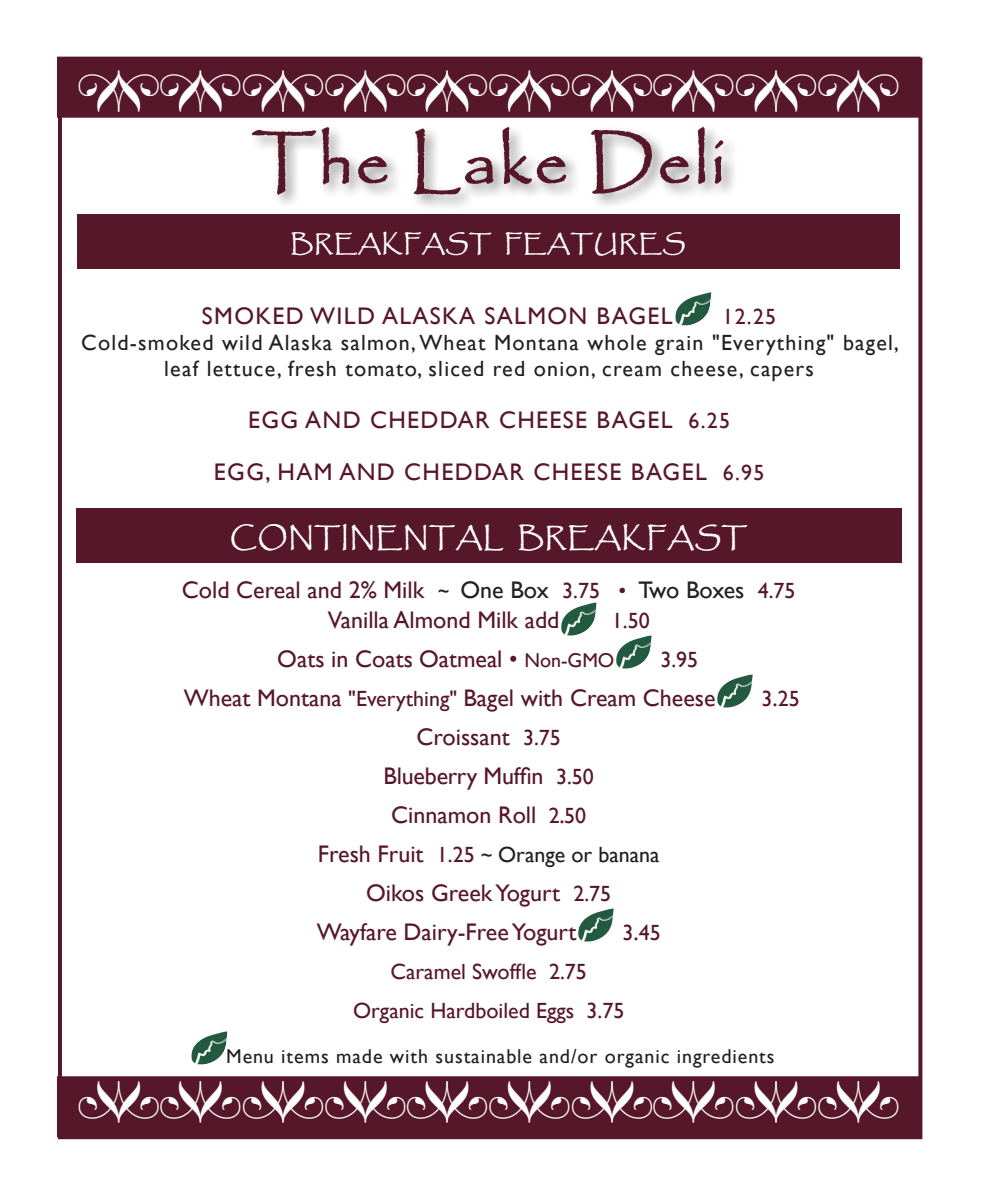
<style>
.page{position:relative;width:1005px;height:1182px;background:#fff}
.page>*{position:absolute;margin:0;border:0;box-sizing:border-box;transform-origin:0 0}
.t1{font:700 80px "Papyrus Custom";letter-spacing:.035em;color:#57172a}
.t2{font:700 32px "Papyrus Custom";letter-spacing:.035em;color:#fff}
.t3{font:700 28px "Papyrus Custom";letter-spacing:.035em;color:#fff}
.t4{font:24px/39px "Gill Sans";color:#57172a}
.t5{font:24px/52px "Gill Sans";letter-spacing:.055em;color:#57172a;text-align:center}
.t6{font:22px/26px "Gill Sans";letter-spacing:.055em;color:#231f20;text-align:center}
.t7{font:22px/39px "Gill Sans";color:#57172a;text-align:center}
.t8{font:20px "Gill Sans";letter-spacing:.045em;color:#231f20}
.s1{font-size:22px}
.s2{font-size:20px;color:#231f20}
.s3{color:#231f20}
.s4{font-size:20px}
.s5{font-size:24px}
.s6{font-size:24px;color:#57172a}
.s7{color:#57172a}
</style>
<div class="page">
<div style="left:58px;top:58px;width:861px;height:59px;background:#57172a"></div>
<div style="left:57px;top:57px;width:863px;height:61px;border:2px solid #57172a"></div>
<div style="left:58px;top:1077px;width:861px;height:59px;background:#57172a"></div>
<div style="left:57px;top:1076px;width:863px;height:61px;border:2px solid #57172a"></div>
<img style="left:675px;top:292px;width:36px;height:33px">
<img style="left:191px;top:1031px;width:36px;height:33px">
<div style="left:248px;top:122px;width:491px;height:89px;background:#231f20;opacity:.5"></div>
<div style="left:77px;top:215px;width:822px;height:54px;background:#57172a"></div>
<div style="left:76px;top:508px;width:825px;height:54px;background:#57172a"></div>
<div style="left:58px;top:58px;width:864px;height:1081px;border:4px solid #57172a"></div>
<img style="left:561px;top:602px;width:35px;height:34px">
<img style="left:616px;top:635px;width:36px;height:34px">
<img style="left:717px;top:674px;width:36px;height:34px">
<img style="left:578px;top:908px;width:36px;height:34px">
<h1 class="t1" style="left:252px;top:110px;width:474px">THE LAKE DELI</h1>
<p class="t3" style="left:291px;top:226px;width:396px">BREAKFAST FEATURES</p>
<p class="t5" style="left:202px;top:289px;width:472px">smOked Wild alaska salmo n bagel</p>
<p class="t7" style="left:722px;top:296px;width:55px">12.25</p>
<p class="t6" style="left:81px;top:329px;width:819px">Cold-smoked wild Alaska salmon, Wheat Montana whole grain "Everything" bagel, leaf lettuce, fresh tomato, sliced red onion, cream cheese, capers</p>
<p class="t5" style="left:214px;top:393px;width:552px">egg and cheddar cheese bagel <span class="s1">6.25<br></span>egg, ham and cheddar cheese bagel <span class="s1">6.95</span></p>
<h2 class="t2" style="left:230px;top:517px;width:519px">CONTINENTAL BREAKFAST</h2>
<p class="t4" style="left:328px;top:575px;width:469px;line-height:30px;text-indent:-146px">Cold Cereal and 2% Milk <span class="s2">~</span> <span class="s3">One Box</span> <span class="s1">3.75 •</span> <span class="s3">Two Boxes</span> <span class="s1">4.75<br></span>Vanilla Almond Milk add</p>
<p class="t7" style="left:612px;top:601px;width:39px">1.50</p>
<p class="t4" style="left:277px;top:639px;width:338px">Oats in Coats Oatmeal • <span class="s4">Non-GM O</span></p>
<p class="t7" style="left:660px;top:640px;width:39px">3.95</p>
<p class="t4" style="left:184px;top:678px;width:533px">Wheat Montana <span class="s1">"Everything"</span> Bagel with Cream Cheese</p>
<p class="t7" style="left:761px;top:679px;width:40px">3<span class="s5">.</span>25</p>
<p class="t4" style="left:383px;top:717px;width:212px;text-align:center">Croissant <span class="s1">3.75<br></span>Blueberry Muffin <span class="s1">3.50<br></span>Cinnamon Roll <span class="s1">2</span>.<span class="s1">50</span></p>
<p class="t6" style="left:318px;top:841px;width:343px"><span class="s6">Fresh Fruit</span> <span class="s7">1.25</span> <span class="s4">~</span> Orange or banana</p>
<p class="t4" style="left:317px;top:873px;width:296px;text-indent:49px">Oikos Greek Yogurt <span class="s1">2.75<br></span>Wayfare Dairy-Free Yogurt</p>
<p class="t7" style="left:622px;top:913px;width:40px">3<span class="s5">.</span>45</p>
<p class="t7" style="left:353px;top:952px;width:273px">Caramel Swoffle 2.75<br>Organic Hardboiled Eggs 3.75</p>
<p class="t8" style="left:226px;top:1044px;width:550px">Menu items made with sustainable and/or organic ingredients</p>
</div>
